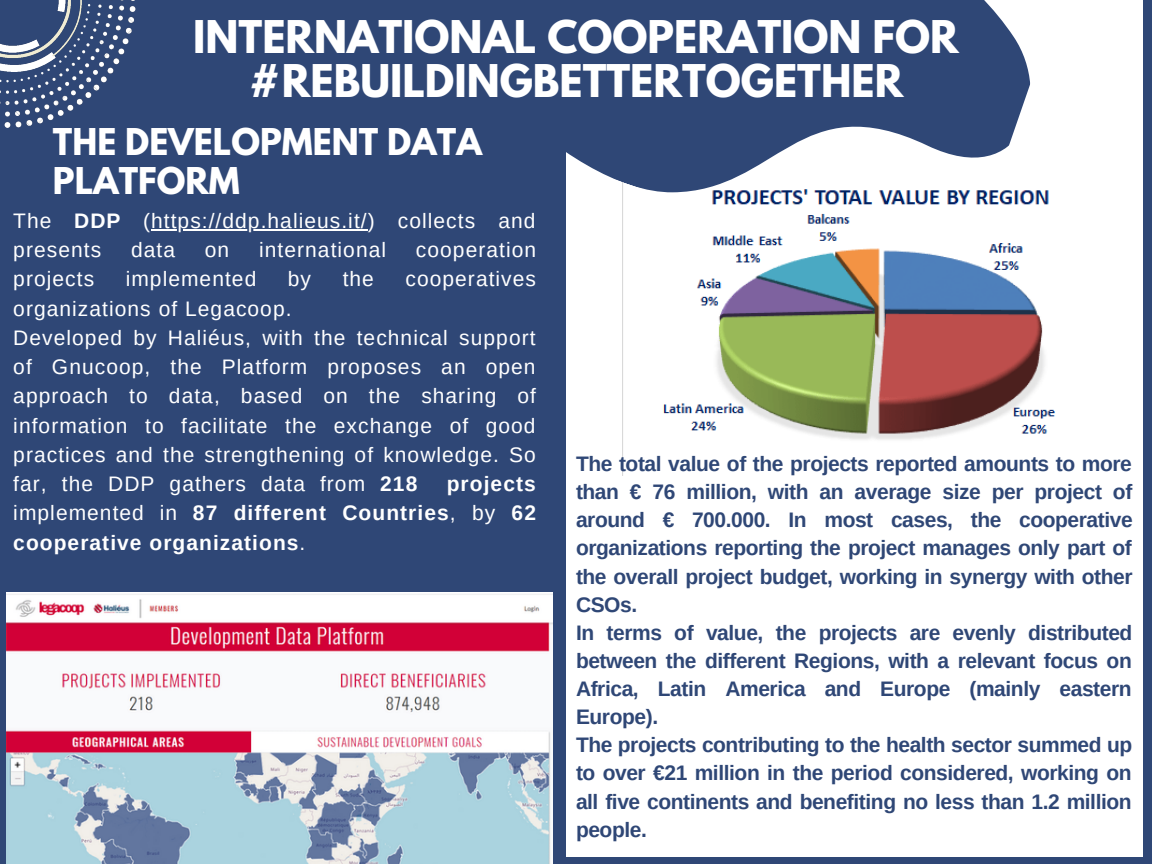
<style>
.page{position:relative;width:1152px;height:864px;background:#2f4776}
.page>*{position:absolute;margin:0;border:0;box-sizing:border-box;transform-origin:0 0}
.t1{font:700 39.9px/43.8px "League Spartan";color:#fff;text-align:center}
.t2{font:700 32.7px/39.3px "League Spartan";color:#fff}
.t3{font:700 21px/28.2px "Arimo";letter-spacing:-.02em;color:#2f4776;text-align:justify}
.t4{font:21px/29.2px "Arimo";letter-spacing:.05em;color:#fff}
.t5{font:700 21px/29.2px "Arimo";letter-spacing:.05em;color:#fff;text-align:justify}
.s1{font-weight:700}
.s2{font-weight:400}
</style>
<div class="page">
<div style="left:566px;top:0;width:576px;height:856px;background:#fff"></div>
<img style="left:0;top:0;width:136px;height:127px">
<img style="left:0;top:0;width:85px;height:72px">
<hr style="left:151px;top:229px;width:217px;height:1px;background:#fff">
<img style="left:622px;top:298px;width:433px;height:177px">
<svg style="left:311px;top:0;width:738px;height:298px;fill:#2f4776"></svg>
<img style="left:7px;top:593px;width:545px;height:271px">
<p class="t1" style="left:193px;top:20px;width:767px">INTERNATIONAL COOPERATION FOR #REBUILDINGBETTERTOGETHER</p>
<p class="t2" style="left:53px;top:126px;width:431px">THE DEVELOPMENT DATA<br>PLATFORM</p>
<p class="t4" style="left:13px;top:206px;width:524px">The <span class="s1">DDP</span> (https://ddp.halieus.it/) collects and presents</p>
<p class="t4" style="left:131px;top:235px;width:45px">data</p>
<p class="t4" style="left:205px;top:235px;width:26px">on</p>
<p class="t4" style="left:259px;top:235px;width:128px">international</p>
<p class="t4" style="left:416px;top:235px;width:122px">cooperation</p>
<p class="t4" style="left:13px;top:265px;width:82px">projects</p>
<p class="t4" style="left:126px;top:265px;width:132px">implemented</p>
<p class="t4" style="left:288px;top:265px;width:25px">by</p>
<p class="t4" style="left:343px;top:265px;width:33px">the</p>
<p class="t4" style="left:406px;top:265px;width:132px">cooperatives</p>
<p class="t4" style="left:13px;top:294px;width:280px">organizations of Legacoop.</p>
<p class="t4" style="left:13px;top:323px;width:524px;text-align:justify">Developed by Haliéus, with the technical support of Gnucoop, the Platform proposes an open approach to data, based on the sharing of information to facilitate the exchange of good practices and the strengthening of knowledge. So far, the DDP gathers data from <span class="s1">218</span></p>
<p class="t5" style="left:13px;top:469px;width:524px;text-indent:433px">projects <span class="s2">implemented in</span> 87 different Countries<span class="s2">, by</span> 62 cooperative organizations<span class="s2">.</span></p>
<p class="t3" style="left:576px;top:450px;width:558px">The total value of the projects reported amounts to more than € 76 million, with an average size per project of around € 700.000. In most cases, the cooperative organizations reporting the project manages only part of the overall project budget, working in synergy with other CSOs.</p>
<p class="t3" style="left:576px;top:618px;width:558px">In terms of value, the projects are evenly distributed between the different Regions, with a relevant focus on Africa, Latin America and Europe (mainly eastern Europe).</p>
<p class="t3" style="left:576px;top:731px;width:558px">The projects contributing to the health sector summed up to over €21 million in the period considered, working on all five continents and benefiting no less than 1.2 million people.</p>
</div>
